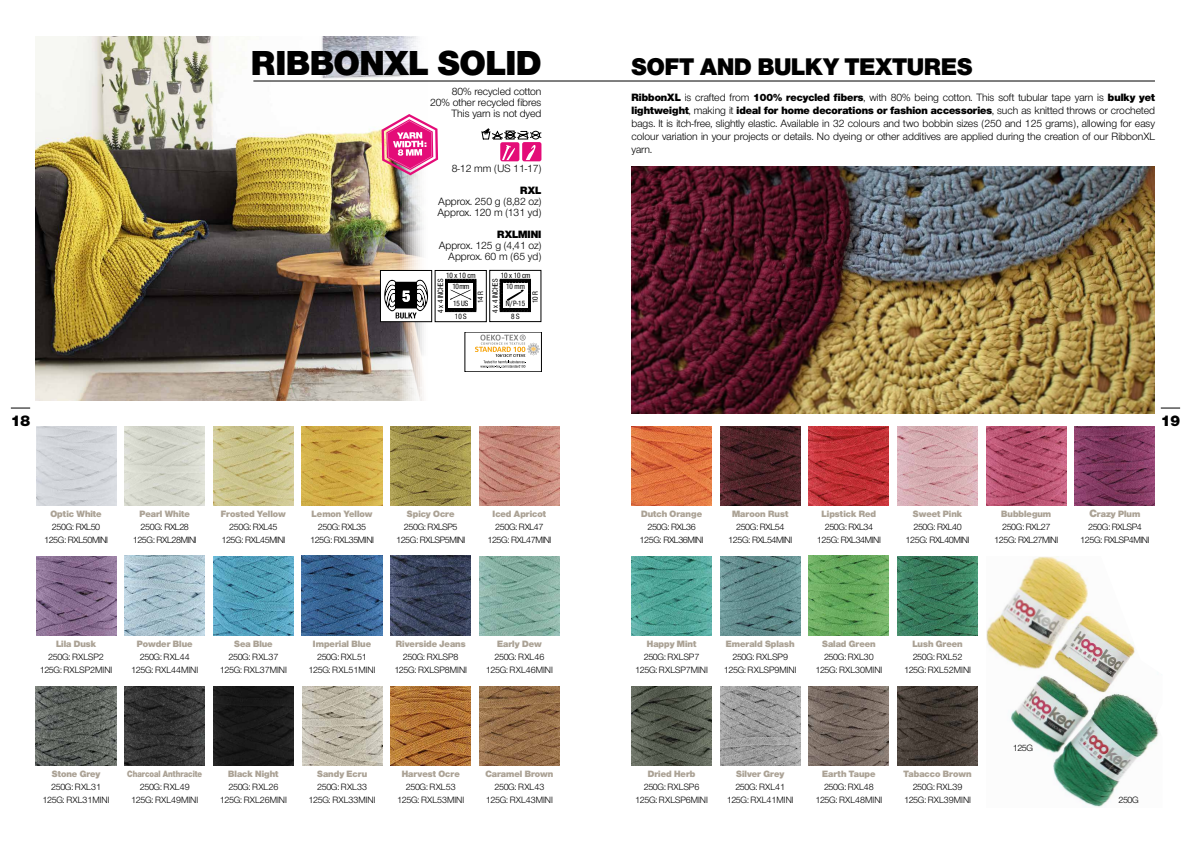
<style>
.page{position:relative;width:1191px;height:842px;background:#fff}
.page>*{position:absolute;margin:0;border:0;box-sizing:border-box;transform-origin:0 0}
.t1{font:900 36px "Nimbus San Nov D";color:#000}
.t2{font:900 25px "Nimbus San Nov D";color:#000}
.t3{font:900 16px "Nimbus San Nov D";color:#000}
.t4{font:11px/11px "Nimbus San Nov D";color:#000;text-align:right}
.t5{font:900 11px "Nimbus San Nov D";color:#000}
.t6{font:9.5px/13px "Nimbus San Nov D";color:#000;text-align:center}
.t7{font:9.5px/13px "Nimbus San Nov D";letter-spacing:-.04em;color:#000;text-align:center}
.t8{font:900 9.5px "Nimbus San Nov D";color:#aba295}
.t9{font:900 9.5px "Nimbus San Nov D";color:#aba295;scale:.85 1}
.t10{font:500 8px/11.3px "Nimbus San Nov Con D";color:#000}
.s1{font-weight:900}
.s2{font-weight:900;font-size:11px;color:#aba295}
.s3{font-weight:900;color:#aba295}
</style>
<div class="page">
<svg style="left:1160px;top:408px;width:20px;height:1px"></svg>
<svg style="left:11px;top:408px;width:19px;height:1px"></svg>
<img style="left:36px;top:36px;width:455px;height:364px">
<img style="left:36px;top:556px;width:80px;height:79px">
<img style="left:125px;top:556px;width:80px;height:79px">
<img style="left:213px;top:556px;width:80px;height:79px">
<img style="left:302px;top:556px;width:80px;height:79px">
<img style="left:391px;top:556px;width:80px;height:79px">
<img style="left:479px;top:556px;width:80px;height:79px">
<img style="left:125px;top:686px;width:80px;height:79px">
<img style="left:36px;top:686px;width:80px;height:79px">
<img style="left:302px;top:686px;width:80px;height:79px">
<img style="left:213px;top:686px;width:80px;height:79px">
<img style="left:391px;top:686px;width:80px;height:79px">
<img style="left:479px;top:686px;width:80px;height:79px">
<img style="left:125px;top:426px;width:80px;height:79px">
<img style="left:213px;top:426px;width:80px;height:79px">
<img style="left:302px;top:426px;width:80px;height:79px">
<img style="left:391px;top:426px;width:80px;height:79px">
<img style="left:479px;top:426px;width:80px;height:79px">
<img style="left:36px;top:426px;width:80px;height:79px">
<svg style="left:475px;top:335px;width:64px;height:33px"></svg>
<div style="left:435px;top:270px;width:51px;height:52px;background:#fff"></div>
<svg style="left:444px;top:270px;width:97px;height:52px"></svg>
<div style="left:380px;top:270px;width:52px;height:52px;background:#fff;border:1px solid #000"></div>
<svg style="left:382px;top:279px;width:48px;height:42px"></svg>
<svg style="left:481px;top:128px;width:61px;height:33px"></svg>
<img style="left:631px;top:166px;width:524px;height:247px">
<img style="left:720px;top:426px;width:80px;height:79px">
<img style="left:897px;top:426px;width:80px;height:79px">
<img style="left:986px;top:426px;width:80px;height:79px">
<img style="left:1074px;top:426px;width:81px;height:79px">
<img style="left:631px;top:556px;width:80px;height:79px">
<img style="left:720px;top:556px;width:80px;height:79px">
<img style="left:809px;top:556px;width:80px;height:79px">
<img style="left:897px;top:556px;width:80px;height:79px">
<img style="left:631px;top:686px;width:80px;height:79px">
<img style="left:720px;top:686px;width:80px;height:79px">
<img style="left:897px;top:686px;width:80px;height:79px">
<img style="left:809px;top:686px;width:80px;height:79px">
<img style="left:631px;top:426px;width:80px;height:79px">
<img style="left:809px;top:426px;width:80px;height:79px">
<hr style="left:253px;top:81px;width:902px;height:1px;background:#000">
<img style="left:986px;top:556px;width:173px;height:251px">
<svg style="left:381px;top:114px;width:57px;height:61px"></svg>
<h1 class="t1" style="left:251px;top:42px;width:292px">RIBBONXL SOLID</h1>
<p class="t4" style="left:430px;top:86px;width:113px">80% recycled cotton<br>20% other recycled fibres<br>This yarn is not dyed</p>
<p class="t4" style="left:452px;top:163px;width:91px">8-12 mm (US 11-17)</p>
<p class="t5" style="left:520px;top:184px;width:23px">RXL</p>
<p class="t4" style="left:437px;top:196px;width:105px;text-align:left">Approx. 250 g (8,82 oz)<br>Approx. 120 m (131 yd)</p>
<p class="t5" style="left:497px;top:228px;width:46px">RXLMINI</p>
<p class="t4" style="left:439px;top:240px;width:104px">Approx. 125 g (4,41 oz)<br>Approx. 60 m (65 yd)</p>
<p class="t10" style="left:446px;top:270px;width:31px;text-align:center">10 x 10 cm<br>10 mm</p>
<p class="t10" style="left:453px;top:297px;width:17px;line-height:12.6px">15 US<br>10 S</p>
<p class="t10" style="left:435px;top:313px;width:36px;rotate:-90deg">4 x 4 INCHES</p>
<p class="t10" style="left:475px;top:303px;width:14px;rotate:-90deg">14 R</p>
<p class="t10" style="left:501px;top:270px;width:31px">10 x 10 cm</p>
<p class="t10" style="left:511px;top:311px;width:10px">8 S</p>
<p class="t10" style="left:489px;top:313px;width:36px;rotate:-90deg">4 x 4 INCHES</p>
<p class="t10" style="left:506px;top:278px;width:21px;line-height:16.6px">10 mm<br>N/P-15</p>
<p class="t10" style="left:529px;top:303px;width:14px;rotate:-90deg">10 R</p>
<h2 class="t2" style="left:631px;top:52px;width:342px">SOFT AND BULKY TEXTURES</h2>
<p class="t4" style="left:631px;top:91px;width:525px;line-height:13px;text-align:justify"><span class="s1">RibbonXL</span> is crafted from <span class="s1">100% recycled fibers</span>, with 80% being cotton. This soft tubular tape yarn is <span class="s1">bulky yet lightweight</span>, making it <span class="s1">ideal for home decorations or fashion accessories</span>, such as knitted throws or crocheted bags. It is itch-free, slightly elastic. Available in 32 colours and two bobbin sizes (250 and 125 grams), allowing for easy colour variation in your projects or details. No dyeing or other additives are applied during the creation of our RibbonXL yarn.</p>
<h3 class="t3" style="left:11px;top:411px;width:21px">18</h3>
<h3 class="t3" style="left:1160px;top:411px;width:21px">19</h3>
<p class="t8" style="left:50px;top:508px;width:53px">Optic White</p>
<p class="t7" style="left:44px;top:520px;width:65px">250G: RXL50<br>125G: RXL50MINI</p>
<p class="t8" style="left:139px;top:508px;width:52px">Pearl White</p>
<p class="t7" style="left:133px;top:520px;width:65px">250G: RXL28<br>125G: RXL28MINI</p>
<p class="t8" style="left:221px;top:508px;width:66px">Frosted Yellow</p>
<p class="t7" style="left:221px;top:520px;width:65px">250G: RXL45<br>125G: RXL45MINI</p>
<p class="t8" style="left:311px;top:508px;width:62px">Lemon Yellow</p>
<p class="t7" style="left:310px;top:520px;width:65px">250G: RXL35<br>125G: RXL35MINI</p>
<p class="t8" style="left:407px;top:508px;width:49px">Spicy Ocre</p>
<p class="t7" style="left:396px;top:520px;width:71px">250G: RXLSP5<br>125G: RXLSP5MINI</p>
<p class="t8" style="left:492px;top:508px;width:55px">Iced Apricot</p>
<p class="t7" style="left:487px;top:520px;width:65px">250G: RXL47<br>125G: RXL47MINI</p>
<p class="t8" style="left:641px;top:508px;width:62px">Dutch Orange</p>
<p class="t7" style="left:639px;top:520px;width:65px">250G: RXL36<br>125G: RXL36MINI</p>
<p class="t8" style="left:732px;top:508px;width:58px">Maroon Rust</p>
<p class="t7" style="left:728px;top:520px;width:65px">250G: RXL54<br>125G: RXL54MINI</p>
<p class="t8" style="left:821px;top:508px;width:56px">Lipstick Red</p>
<p class="t7" style="left:817px;top:520px;width:65px">250G: RXL34<br>125G: RXL34MINI</p>
<p class="t8" style="left:913px;top:508px;width:51px">Sweet Pink</p>
<p class="t7" style="left:905px;top:520px;width:65px">250G: RXL40<br>125G: RXL40MINI</p>
<p class="t8" style="left:1001px;top:508px;width:51px">Bubblegum</p>
<p class="t7" style="left:994px;top:520px;width:65px">250G: RXL27<br>125G: RXL27MINI</p>
<p class="t7" style="left:1080px;top:507px;width:71px"><span class="s2">C</span><span class="s3">razy Plum<br></span>250G: RXLSP4<br>125G: RXLSP4MINI</p>
<p class="t8" style="left:56px;top:638px;width:42px">Lila Dusk</p>
<p class="t6" style="left:40px;top:650px;width:74px">250G: RXLSP2<br>125G: RXLSP2MINI</p>
<p class="t8" style="left:137px;top:638px;width:57px">Powder Blue</p>
<p class="t6" style="left:131px;top:650px;width:68px">250G: RXL44<br>125G: RXL44MINI</p>
<p class="t8" style="left:234px;top:638px;width:40px">Sea Blue</p>
<p class="t6" style="left:220px;top:650px;width:68px">250G: RXL37<br>125G: RXL37MINI</p>
<p class="t8" style="left:313px;top:638px;width:60px">Imperial Blue</p>
<p class="t6" style="left:308px;top:650px;width:68px">250G: RXL51<br>125G: RXL51MINI</p>
<p class="t8" style="left:396px;top:638px;width:71px">Riverside Jeans</p>
<p class="t6" style="left:394px;top:650px;width:74px">250G: RXLSP8<br>125G: RXLSP8MINI</p>
<p class="t8" style="left:497px;top:638px;width:46px">Early Dew</p>
<p class="t6" style="left:486px;top:650px;width:68px">250G: RXL46<br>125G: RXL46MINI</p>
<p class="t8" style="left:647px;top:638px;width:51px">Happy Mint</p>
<p class="t6" style="left:635px;top:650px;width:74px">250G: RXLSP7<br>125G: RXLSP7MINI</p>
<p class="t8" style="left:726px;top:638px;width:70px">Emerald Splash</p>
<p class="t6" style="left:724px;top:650px;width:74px">250G: RXLSP9<br>125G: RXLSP9MINI</p>
<p class="t8" style="left:822px;top:638px;width:55px">Salad Green</p>
<p class="t6" style="left:815px;top:650px;width:68px">250G: RXL30<br>125G: RXL30MINI</p>
<p class="t8" style="left:912px;top:638px;width:52px">Lush Green</p>
<p class="t6" style="left:904px;top:650px;width:68px">250G: RXL52<br>125G: RXL52MINI</p>
<p class="t7" style="left:1012px;top:741px;width:22px">125G</p>
<p class="t8" style="left:52px;top:768px;width:50px">Stone Grey</p>
<p class="t6" style="left:43px;top:780px;width:68px">250G: RXL31<br>125G: RXL31MINI</p>
<p class="t9" style="left:127px;top:768px;width:90px">Charcoal Anthracite</p>
<p class="t6" style="left:131px;top:780px;width:68px">250G: RXL49<br>125G: RXL49MINI</p>
<p class="t8" style="left:228px;top:768px;width:52px">Black Night</p>
<p class="t6" style="left:220px;top:780px;width:68px">250G: RXL26<br>125G: RXL26MINI</p>
<p class="t8" style="left:317px;top:768px;width:52px">Sandy Ecru</p>
<p class="t6" style="left:309px;top:780px;width:68px">250G: RXL33<br>125G: RXL33MINI</p>
<p class="t8" style="left:402px;top:768px;width:60px">Harvest Ocre</p>
<p class="t6" style="left:397px;top:780px;width:68px">250G: RXL53<br>125G: RXL53MINI</p>
<p class="t8" style="left:485px;top:768px;width:70px">Caramel Brown</p>
<p class="t6" style="left:486px;top:780px;width:68px">250G: RXL43<br>125G: RXL43MINI</p>
<p class="t8" style="left:648px;top:768px;width:49px">Dried Herb</p>
<p class="t6" style="left:635px;top:780px;width:74px">250G: RXLSP6<br>125G: RXLSP6MINI</p>
<p class="t8" style="left:736px;top:768px;width:50px">Silver Grey</p>
<p class="t6" style="left:727px;top:780px;width:68px">250G: RXL41<br>125G: RXL41MINI</p>
<p class="t8" style="left:822px;top:768px;width:55px">Earth Taupe</p>
<p class="t6" style="left:815px;top:780px;width:68px">250G: RXL48<br>125G: RXL48MINI</p>
<p class="t8" style="left:903px;top:768px;width:69px">Tabacco Brown</p>
<p class="t6" style="left:904px;top:780px;width:68px">250G: RXL39<br>125G: RXL39MINI</p>
<p class="t7" style="left:1118px;top:793px;width:22px">250G</p>
</div>
